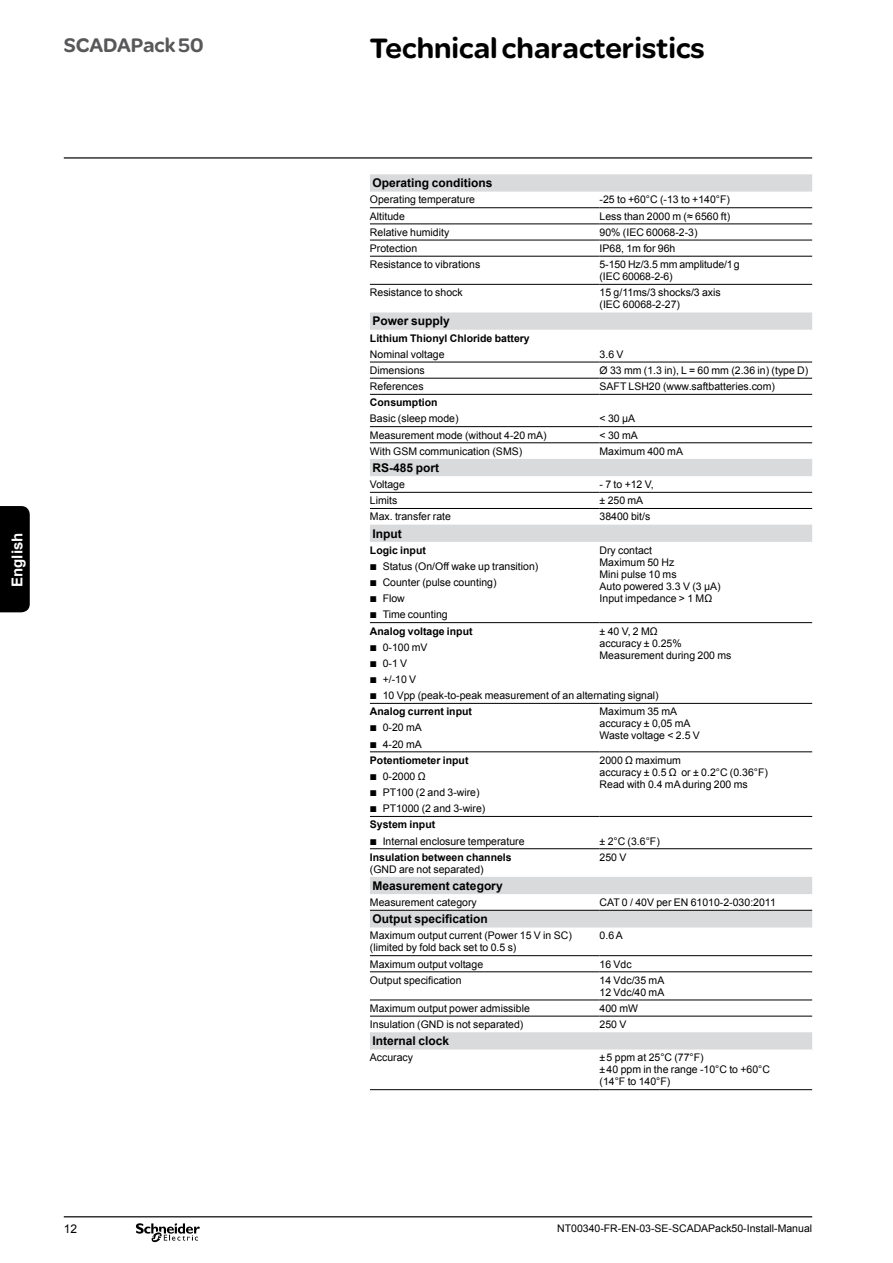
<style>
.page{position:relative;width:893px;height:1263px;background:#fff}
.page>*{position:absolute;margin:0;border:0;box-sizing:border-box;transform-origin:0 0}
.t1{font:900 30px "SE Optimist";color:#000}
.t2{font:900 21px "SE Optimist";color:#58585a}
.t3{font:700 15px "Arial";color:#fff}
.t4{font:700 12px "Arial";color:#000}
.t5{font:12px "Arial";color:#000}
.t6{font:10.5px/12px "Arial";color:#000}
.t7{font:700 10.5px/16.2px "Arial";color:#000}
.s1{font-family:"Graph Schneider"}
.s2{font-weight:700}
.s3{font-family:"Graph Schneider";font-weight:400}
.s4{font-weight:400}
</style>
<div class="page">
<hr style="left:64px;top:157px;width:748px;height:2px;background:#000">
<hr style="left:64px;top:1216px;width:748px;height:1px;background:#000">
<svg style="left:136px;top:1223px;width:64px;height:20px"></svg>
<div style="left:0;top:506px;width:30px;height:106px;background:#000"></div>
<svg style="left:370px;top:174px;width:442px;height:875px"></svg>
<hr style="left:370px;top:622px;width:230px;height:1px;background:#000">
<hr style="left:600px;top:622px;width:212px;height:1px;background:#000">
<hr style="left:370px;top:703px;width:230px;height:1px;background:#000">
<hr style="left:600px;top:703px;width:212px;height:1px;background:#000">
<hr style="left:370px;top:751px;width:230px;height:1px;background:#000">
<hr style="left:600px;top:751px;width:212px;height:1px;background:#000">
<hr style="left:370px;top:816px;width:230px;height:1px;background:#000">
<hr style="left:600px;top:816px;width:212px;height:1px;background:#000">
<hr style="left:370px;top:848px;width:230px;height:1px;background:#000">
<hr style="left:600px;top:848px;width:212px;height:1px;background:#000">
<hr style="left:370px;top:492px;width:230px;height:1px;background:#000">
<hr style="left:600px;top:492px;width:212px;height:1px;background:#000">
<hr style="left:370px;top:508px;width:230px;height:1px;background:#000">
<hr style="left:600px;top:508px;width:212px;height:1px;background:#000">
<hr style="left:370px;top:910px;width:230px;height:1px;background:#000">
<hr style="left:600px;top:910px;width:212px;height:1px;background:#000">
<hr style="left:370px;top:426px;width:230px;height:1px;background:#000">
<hr style="left:600px;top:426px;width:212px;height:1px;background:#000">
<hr style="left:370px;top:442px;width:230px;height:1px;background:#000">
<hr style="left:600px;top:442px;width:212px;height:1px;background:#000">
<hr style="left:370px;top:955px;width:230px;height:1px;background:#000">
<hr style="left:600px;top:955px;width:212px;height:1px;background:#000">
<hr style="left:370px;top:971px;width:230px;height:1px;background:#000">
<hr style="left:600px;top:971px;width:212px;height:1px;background:#000">
<hr style="left:370px;top:1000px;width:230px;height:1px;background:#000">
<hr style="left:600px;top:1000px;width:212px;height:1px;background:#000">
<hr style="left:370px;top:1016px;width:230px;height:1px;background:#000">
<hr style="left:600px;top:1016px;width:212px;height:1px;background:#000">
<hr style="left:370px;top:1089px;width:230px;height:1px;background:#000">
<hr style="left:600px;top:1089px;width:212px;height:1px;background:#000">
<hr style="left:370px;top:362px;width:230px;height:1px;background:#000">
<hr style="left:600px;top:362px;width:212px;height:1px;background:#000">
<hr style="left:370px;top:207px;width:230px;height:1px;background:#000">
<hr style="left:600px;top:207px;width:212px;height:1px;background:#000">
<hr style="left:370px;top:224px;width:230px;height:1px;background:#000">
<hr style="left:600px;top:224px;width:212px;height:1px;background:#000">
<hr style="left:370px;top:240px;width:230px;height:1px;background:#000">
<hr style="left:600px;top:240px;width:212px;height:1px;background:#000">
<hr style="left:370px;top:256px;width:230px;height:1px;background:#000">
<hr style="left:600px;top:256px;width:212px;height:1px;background:#000">
<hr style="left:370px;top:284px;width:230px;height:1px;background:#000">
<hr style="left:600px;top:284px;width:212px;height:1px;background:#000">
<hr style="left:370px;top:378px;width:230px;height:1px;background:#000">
<hr style="left:600px;top:378px;width:212px;height:1px;background:#000">
<hr style="left:370px;top:394px;width:230px;height:1px;background:#000">
<hr style="left:600px;top:394px;width:212px;height:1px;background:#000">
<h2 class="t2" style="left:64px;top:30px;width:141px">SCADAPack 50</h2>
<h1 class="t1" style="left:370px;top:26px;width:336px">Technical characteristics</h1>
<h3 class="t3" style="left:7px;top:587px;width:56px;rotate:-90deg">English</h3>
<p class="t4" style="left:373px;top:175px;width:122px">Operating conditions</p>
<p class="t6" style="left:370px;top:194px;width:107px">Operating temperature</p>
<p class="t6" style="left:600px;top:194px;width:132px">-25 to +60°C (-13 to +140°F)</p>
<p class="t6" style="left:370px;top:210px;width:37px">Altitude</p>
<p class="t6" style="left:600px;top:210px;width:132px">Less than 2000 m (≈ 6560 ft)</p>
<p class="t6" style="left:370px;top:226px;width:81px">Relative humidity</p>
<p class="t6" style="left:600px;top:226px;width:100px">90% (IEC 60068-2-3)</p>
<p class="t6" style="left:370px;top:242px;width:49px">Protection</p>
<p class="t6" style="left:600px;top:242px;width:77px">IP68, 1m for 96h</p>
<p class="t6" style="left:370px;top:258px;width:112px">Resistance to vibrations</p>
<p class="t6" style="left:600px;top:258px;width:142px">5-150 Hz/3.5 mm amplitude/1g (IEC 60068-2-6)</p>
<p class="t6" style="left:370px;top:287px;width:94px">Resistance to shock</p>
<p class="t6" style="left:600px;top:287px;width:123px">15 g/11ms/3 shocks/3 axis (IEC 60068-2-27)</p>
<p class="t4" style="left:373px;top:313px;width:79px">Power supply</p>
<p class="t7" style="left:370px;top:330px;width:161px">Lithium Thionyl Chloride battery</p>
<p class="t6" style="left:370px;top:348px;width:76px">Nominal voltage</p>
<p class="t6" style="left:600px;top:348px;width:25px">3.6 V</p>
<p class="t6" style="left:370px;top:364px;width:56px">Dimensions</p>
<p class="t6" style="left:600px;top:364px;width:210px">Ø 33 mm (1.3 in), L = 60 mm (2.36 in) (type D)</p>
<p class="t6" style="left:370px;top:380px;width:55px">References</p>
<p class="t6" style="left:600px;top:380px;width:177px">SAFT LSH20 (www.saftbatteries.com)</p>
<p class="t7" style="left:370px;top:395px;width:69px">Consumption</p>
<p class="t6" style="left:370px;top:413px;width:90px">Basic (sleep mode)</p>
<p class="t6" style="left:600px;top:413px;width:37px">&lt; 30 μA</p>
<p class="t6" style="left:370px;top:429px;width:178px">Measurement mode (without 4-20 mA)</p>
<p class="t6" style="left:600px;top:429px;width:40px">&lt; 30 mA</p>
<p class="t6" style="left:370px;top:445px;width:154px">With GSM communication (SMS)</p>
<p class="t6" style="left:600px;top:445px;width:85px">Maximum 400 mA</p>
<p class="t4" style="left:373px;top:460px;width:68px">RS-485 port</p>
<p class="t6" style="left:370px;top:478px;width:37px">Voltage</p>
<p class="t6" style="left:600px;top:478px;width:56px">- 7 to +12 V,</p>
<p class="t6" style="left:370px;top:495px;width:29px">Limits</p>
<p class="t6" style="left:600px;top:495px;width:45px">± 250 mA</p>
<p class="t6" style="left:370px;top:511px;width:83px">Max. transfer rate</p>
<p class="t6" style="left:600px;top:511px;width:52px">38400 bit/s</p>
<p class="t4" style="left:373px;top:525px;width:31px">Input</p>
<p class="t7" style="left:370px;top:542px;width:57px">Logic input</p>
<p class="t6" style="left:600px;top:544px;width:123px">Dry contact<br>Maximum 50 Hz<br>Mini pulse 10 ms<br>Auto powered 3.3 V (3 μA)<br>Input impedance &gt; 1 MΩ</p>
<p class="t6" style="left:370px;top:558px;width:170px;line-height:16.2px"><span class="s1">b</span> Status (On/Off wake up transition) <span class="s1">b</span> Counter (pulse counting)<br><span class="s1">b</span> Flow<br><span class="s1">b</span> Time counting<br><span class="s2">Analog voltage input</span></p>
<p class="t6" style="left:600px;top:625px;width:133px">± 40 V, 2 MΩ<br>accuracy ± 0.25%<br>Measurement during 200 ms</p>
<p class="t6" style="left:370px;top:639px;width:290px;line-height:16.2px"><span class="s1">b</span> 0-100 mV<br><span class="s1">b</span> 0-1 V<br><span class="s1">b</span> +/-10 V<br><span class="s1">b</span> 10 Vpp (peak-to-peak measurement of an alternating signal)<br><span class="s2">Analog current input</span></p>
<p class="t6" style="left:600px;top:706px;width:102px">Maximum 35 mA accuracy ± 0,05 mA<br>Waste voltage &lt; 2.5 V</p>
<p class="t7" style="left:370px;top:720px;width:100px"><span class="s3">b</span> <span class="s4">0-20 mA<br></span><span class="s3">b</span> <span class="s4">4-20 mA<br></span>Potentiometer input</p>
<p class="t6" style="left:600px;top:754px;width:170px">2000 Ω maximum<br>accuracy ± 0.5 Ω or ± 0.2°C (0.36°F)<br>Read with 0.4 mA during 200 ms</p>
<p class="t6" style="left:370px;top:768px;width:156px;line-height:16.2px"><span class="s1">b</span> 0-2000 Ω<br><span class="s1">b</span> PT100 (2 and 3-wire)<br><span class="s1">b</span> PT1000 (2 and 3-wire)<br><span class="s2">System input<br></span><span class="s1">b</span> Internal enclosure temperature</p>
<p class="t6" style="left:600px;top:835px;width:62px">± 2°C (3.6°F)</p>
<p class="t7" style="left:370px;top:849px;width:143px">Insulation between channels</p>
<p class="t6" style="left:370px;top:863px;width:115px">(GND are not separated)</p>
<p class="t6" style="left:600px;top:851px;width:28px">250 V</p>
<p class="t4" style="left:373px;top:878px;width:132px">Measurement category</p>
<p class="t6" style="left:370px;top:896px;width:108px">Measurement category</p>
<p class="t6" style="left:600px;top:896px;width:178px">CAT 0 / 40V per EN 61010-2-030:2011</p>
<p class="t4" style="left:373px;top:911px;width:117px">Output specification</p>
<p class="t6" style="left:370px;top:930px;width:203px">Maximum output current (Power 15 V in SC) (limited by fold back set to 0.5 s)</p>
<p class="t6" style="left:600px;top:930px;width:25px">0.6 A</p>
<p class="t6" style="left:370px;top:958px;width:115px">Maximum output voltage</p>
<p class="t6" style="left:600px;top:958px;width:34px">16 Vdc</p>
<p class="t6" style="left:370px;top:974px;width:93px">Output specification</p>
<p class="t6" style="left:600px;top:974px;width:66px">14 Vdc/35 mA<br>12 Vdc/40 mA</p>
<p class="t6" style="left:370px;top:1002px;width:161px">Maximum output power admissible</p>
<p class="t6" style="left:600px;top:1002px;width:40px">400 mW</p>
<p class="t6" style="left:370px;top:1018px;width:155px">Insulation (GND is not separated)</p>
<p class="t6" style="left:600px;top:1018px;width:28px">250 V</p>
<p class="t4" style="left:373px;top:1033px;width:78px">Internal clock</p>
<p class="t6" style="left:370px;top:1052px;width:45px">Accuracy</p>
<p class="t6" style="left:600px;top:1052px;width:172px">±5 ppm at 25°C (77°F)<br>±40 ppm in the range -10°C to +60°C (14°F to 140°F)</p>
<p class="t5" style="left:64px;top:1221px;width:15px">12</p>
<p class="t6" style="left:557px;top:1223px;width:256px">NT00340-FR-EN-03-SE-SCADAPack50-Install-Manual</p>
</div>
